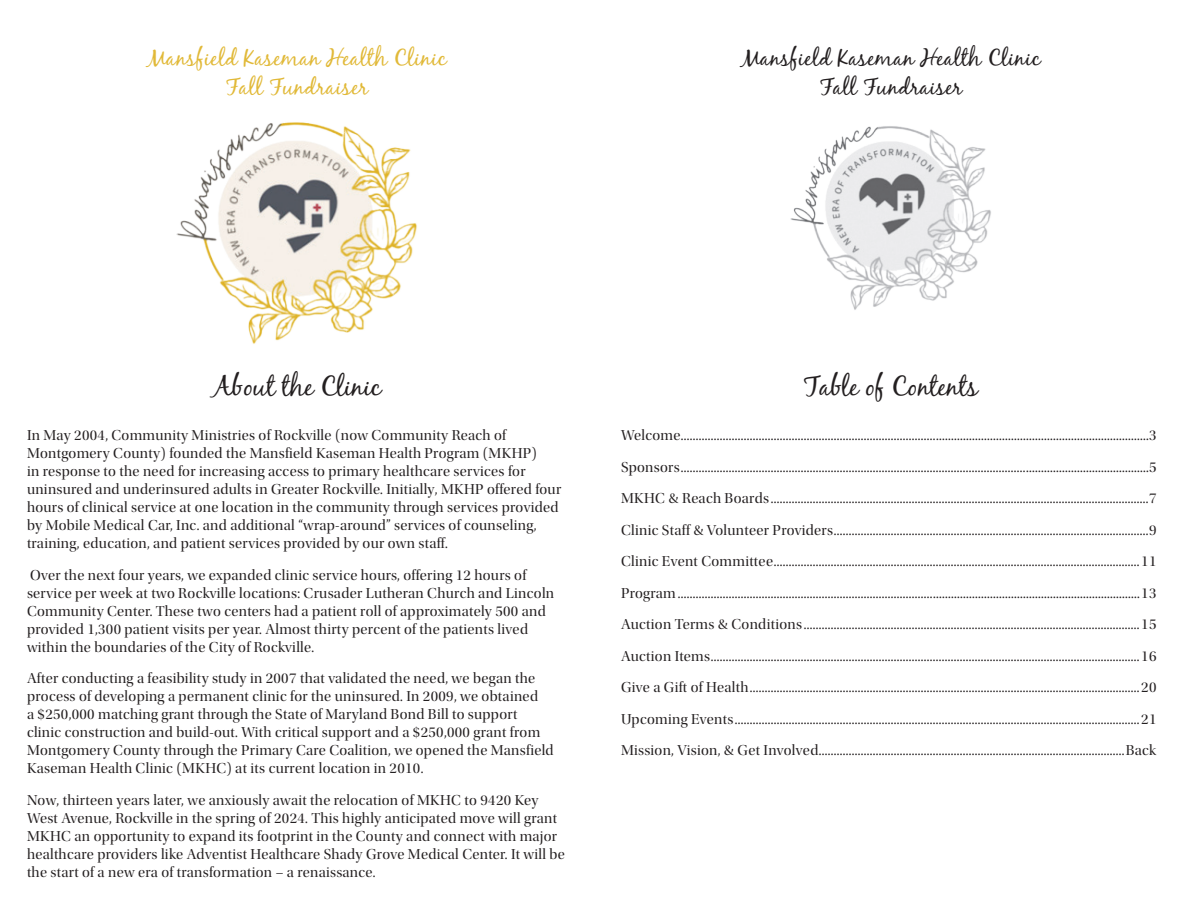
<style>
.page{position:relative;width:1188px;height:918px;background:#fff}
.page>*{position:absolute;margin:0;border:0;box-sizing:border-box;transform-origin:0 0}
.t1{font:27px "Black Jack";color:#231f20}
.P1{font:22.5px/28.5px "Black Jack";letter-spacing:.02em;color:#231f20;text-align:center}
.P1-2{font:22.5px/28.5px "Black Jack";letter-spacing:.02em;color:#e1b938;text-align:center}
.Table_of_Contents{font:15px "Utopia Std Disp";letter-spacing:.02em;color:#231f20}
.P1-3{font:15px/18px "Utopia Std Disp";letter-spacing:.02em;color:#231f20}
</style>
<div class="page">
<img style="left:176px;top:122px;width:241px;height:222px">
<img style="left:791px;top:126px;width:200px;height:184px">
<p class="P1-2" style="left:147px;top:43px;width:301px">Mansfield Kaseman Health Clinic<br>Fall Fundraiser</p>
<p class="P1" style="left:741px;top:43px;width:301px">Mansfield Kaseman Health Clinic<br>Fall Fundraiser</p>
<h1 class="t1" style="left:213px;top:370px;width:170px">About the Clinic</h1>
<p class="P1-3" style="left:27px;top:427px;width:536px">In May 2004, Community Ministries of Rockville (now Community Reach of Montgomery County) founded the Mansfield Kaseman Health Program (MKHP)<br>in response to the need for increasing access to primary healthcare services for uninsured and underinsured adults in Greater Rockville. Initially, MKHP offered four hours of clinical service at one location in the community through services provided by Mobile Medical Car, Inc. and additional “wrap-around” services of counseling, training, education, and patient services provided by our own staff.</p>
<p class="P1-3" style="left:27px;top:566px;width:529px">Over the next four years, we expanded clinic service hours, offering 12 hours of service per week at two Rockville locations: Crusader Lutheran Church and Lincoln Community Center. These two centers had a patient roll of approximately 500 and provided 1,300 patient visits per year. Almost thirty percent of the patients lived within the boundaries of the City of Rockville.</p>
<p class="P1-3" style="left:27px;top:670px;width:528px">After conducting a feasibility study in 2007 that validated the need, we began the process of developing a permanent clinic for the uninsured. In 2009, we obtained<br>a $250,000 matching grant through the State of Maryland Bond Bill to support clinic construction and build-out. With critical support and a $250,000 grant from Montgomery County through the Primary Care Coalition, we opened the Mansfield Kaseman Health Clinic (MKHC) at its current location in 2010.</p>
<p class="P1-3" style="left:27px;top:791px;width:539px">Now, thirteen years later, we anxiously await the relocation of MKHC to 9420 Key West Avenue, Rockville in the spring of 2024. This highly anticipated move will grant MKHC an opportunity to expand its footprint in the County and connect with major healthcare providers like Adventist Healthcare Shady Grove Medical Center. It will be the start of a new era of transformation – a renaissance.</p>
<h1 class="t1" style="left:804px;top:370px;width:175px">Table of Contents</h1>
<p class="Table_of_Contents" style="left:621px;top:427px;width:537px">Welcome............................................................................................................................................................3</p>
<p class="Table_of_Contents" style="left:621px;top:459px;width:537px">Sponsors............................................................................................................................................................5</p>
<p class="Table_of_Contents" style="left:621px;top:490px;width:537px">MKHC &amp; Reach Boards..............................................................................................................................7</p>
<p class="Table_of_Contents" style="left:621px;top:522px;width:537px">Clinic Staff &amp; Volunteer Providers.........................................................................................................9</p>
<p class="Table_of_Contents" style="left:621px;top:553px;width:537px">Clinic Event Committee..........................................................................................................................11</p>
<p class="Table_of_Contents" style="left:621px;top:585px;width:537px">Program ..........................................................................................................................................................13</p>
<p class="Table_of_Contents" style="left:621px;top:616px;width:537px">Auction Terms &amp; Conditions................................................................................................................15</p>
<p class="Table_of_Contents" style="left:621px;top:648px;width:537px">Auction Items...............................................................................................................................................16</p>
<p class="Table_of_Contents" style="left:621px;top:679px;width:537px">Give a Gift of Health..................................................................................................................................20</p>
<p class="Table_of_Contents" style="left:621px;top:711px;width:537px">Upcoming Events.......................................................................................................................................21</p>
<p class="Table_of_Contents" style="left:621px;top:742px;width:537px">Mission, Vision, &amp; Get Involved......................................................................................................Back</p>
</div>
